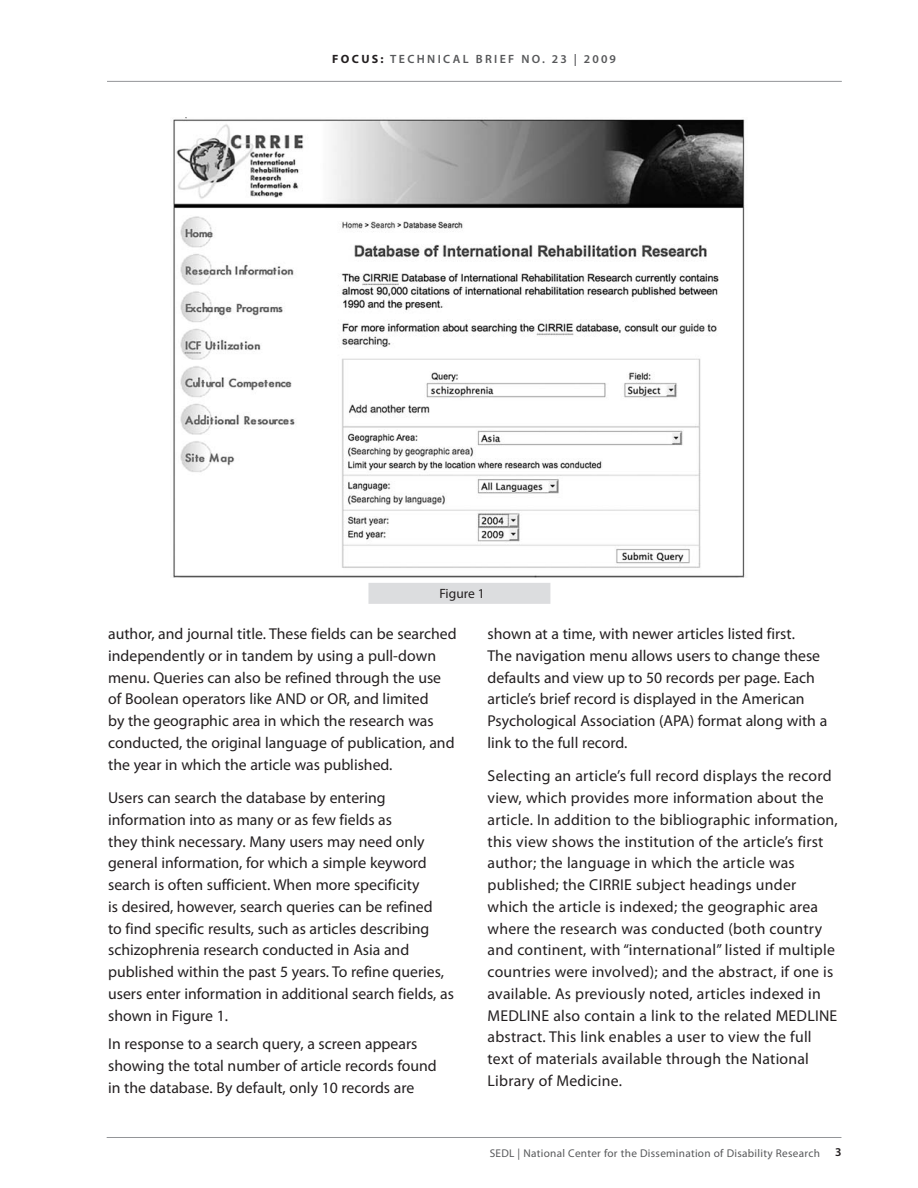
<style>
.page{position:relative;width:918px;height:1188px;background:#fff}
.page>*{position:absolute;margin:0;border:0;box-sizing:border-box;transform-origin:0 0}
.BODY{font:15.75px/21.8px "Myriad Pro";color:#231f20}
.t1{font:13.5px "Myriad Pro";color:#231f20}
.t2{font:600 12px "Myriad Pro";letter-spacing:.195em;color:#57585a}
.t3{font:600 12px "Myriad Pro";color:#231f20}
.t4{font:11.25px "Myriad Pro";letter-spacing:.025em;color:#57585a}
.s1{font-weight:700;color:#231f20}
</style>
<div class="page">
<img style="left:173px;top:118px;width:572px;height:459px">
<hr style="left:107px;top:81px;width:735px;height:1px;background:#939598">
<hr style="left:107px;top:1137px;width:734px;height:1px;background:#939598">
<div style="left:368px;top:583px;width:182px;height:21px;background:#dcdddf"></div>
<p class="t2" style="left:332px;top:51px;width:285px"><span class="s1">FOCUS:</span> TECHNICAL BRIEF NO. 23 | 2009</p>
<p class="t1" style="left:439px;top:585px;width:47px">Figure 1</p>
<p class="BODY" style="left:108px;top:623px;width:350px">author, and journal title. These fields can be searched independently or in tandem by using a pull-down menu. Queries can also be refined through the use of Boolean operators like AND or OR, and limited<br>by the geographic area in which the research was conducted, the original language of publication, and the year in which the article was published.</p>
<p class="BODY" style="left:108px;top:787px;width:347px">Users can search the database by entering information into as many or as few fields as<br>they think necessary. Many users may need only general information, for which a simple keyword search is often sufficient. When more specificity<br>is desired, however, search queries can be refined<br>to find specific results, such as articles describing schizophrenia research conducted in Asia and published within the past 5 years. To refine queries, users enter information in additional search fields, as shown in Figure 1.</p>
<p class="BODY" style="left:108px;top:1033px;width:330px">In response to a search query, a screen appears showing the total number of article records found in the database. By default, only 10 records are</p>
<p class="BODY" style="left:488px;top:623px;width:341px">shown at a time, with newer articles listed first.<br>The navigation menu allows users to change these defaults and view up to 50 records per page. Each article’s brief record is displayed in the American Psychological Association (APA) format along with a link to the full record.</p>
<p class="BODY" style="left:488px;top:765px;width:352px">Selecting an article’s full record displays the record view, which provides more information about the article. In addition to the bibliographic information, this view shows the institution of the article’s first author; the language in which the article was published; the CIRRIE subject headings under which the article is indexed; the geographic area where the research was conducted (both country and continent, with “international” listed if multiple countries were involved); and the abstract, if one is available. As previously noted, articles indexed in MEDLINE also contain a link to the related MEDLINE abstract. This link enables a user to view the full text of materials available through the National Library of Medicine.</p>
<p class="t4" style="left:490px;top:1146px;width:332px">SEDL | National Center for the Dissemination of Disability Research</p>
<p class="t3" style="left:835px;top:1144px;width:8px">3</p>
</div>
